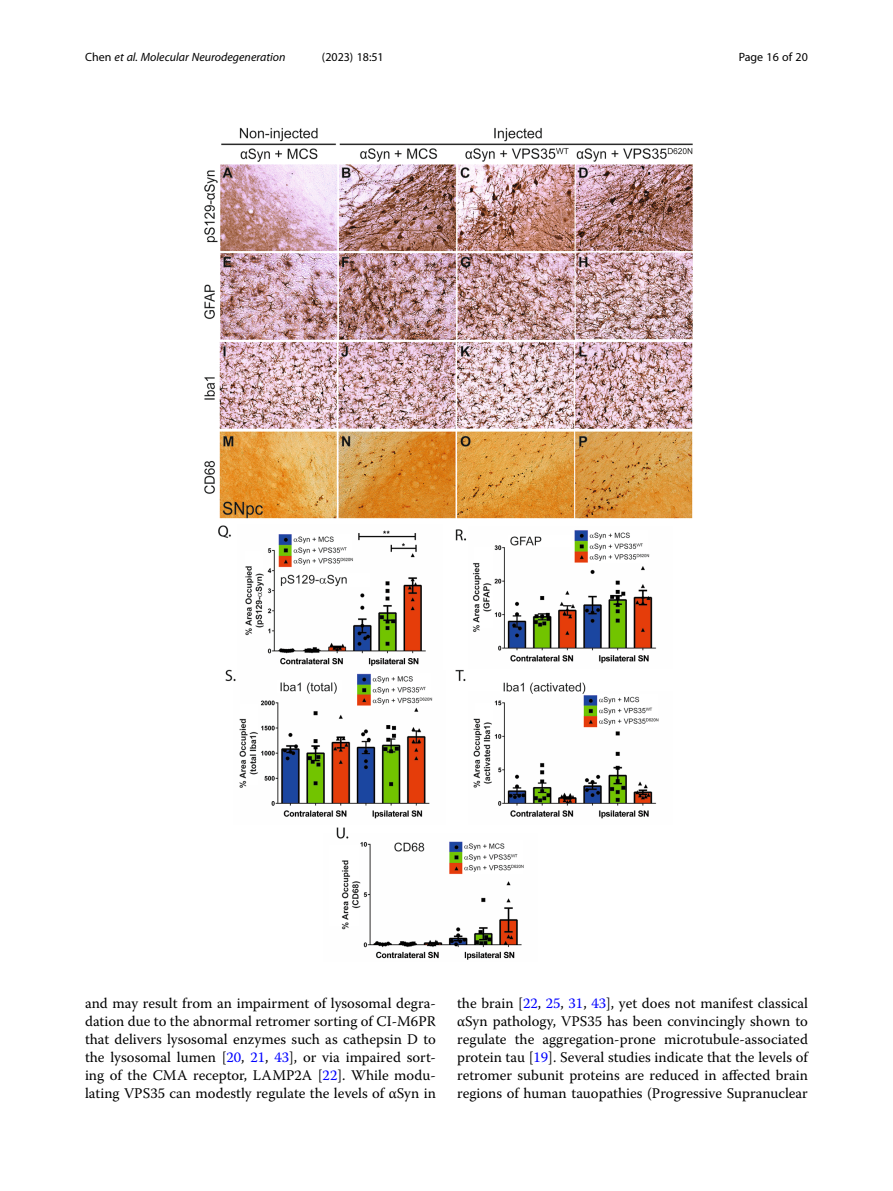
<style>
.page{position:relative;width:893px;height:1191px;background:#fff}
.page>*{position:absolute;margin:0;border:0;box-sizing:border-box;transform-origin:0 0}
.Body_Text_Indent{font:14.7px/18px "Warnock Pro";color:#000;text-align:justify}
.t1{font:italic 12px "Myriad Pro";color:#000}
.t2{font:12px "Myriad Pro";color:#000}
.s1{font-style:normal}
.s2{color:#00f}
</style>
<div class="page">
<img style="left:204px;top:127px;width:489px;height:833px">
<p class="t1" style="left:85px;top:50px;width:202px"><span class="s1">Chen</span> et al. Molecular Neurodegeneration</p>
<p class="t2" style="left:322px;top:50px;width:63px">(2023) 18:51</p>
<p class="t2" style="left:739px;top:50px;width:71px">Page 16 of 20</p>
<p class="Body_Text_Indent" style="left:85px;top:994px;width:352px">and may result from an impairment of lysosomal degra&shy;dation due to the abnormal retromer sorting of CI-M6PR that delivers lysosomal enzymes such as cathepsin D to the lysosomal lumen [<span class="s2">20</span>, <span class="s2">21</span>, <span class="s2">43</span>], or via impaired sort&shy;ing of the CMA receptor, LAMP2A [<span class="s2">22</span>]. While modu&shy;lating VPS35 can modestly regulate the levels of αSyn in</p>
<p class="Body_Text_Indent" style="left:457px;top:994px;width:352px">the brain [<span class="s2">22</span>, <span class="s2">25</span>, <span class="s2">31</span>, <span class="s2">43</span>], yet does not manifest classical αSyn pathology, VPS35 has been convincingly shown to regulate the aggregation-prone microtubule-associated protein tau [<span class="s2">19</span>]. Several studies indicate that the levels of retromer subunit proteins are reduced in affected brain regions of human tauopathies (Progressive Supranuclear</p>
</div>
